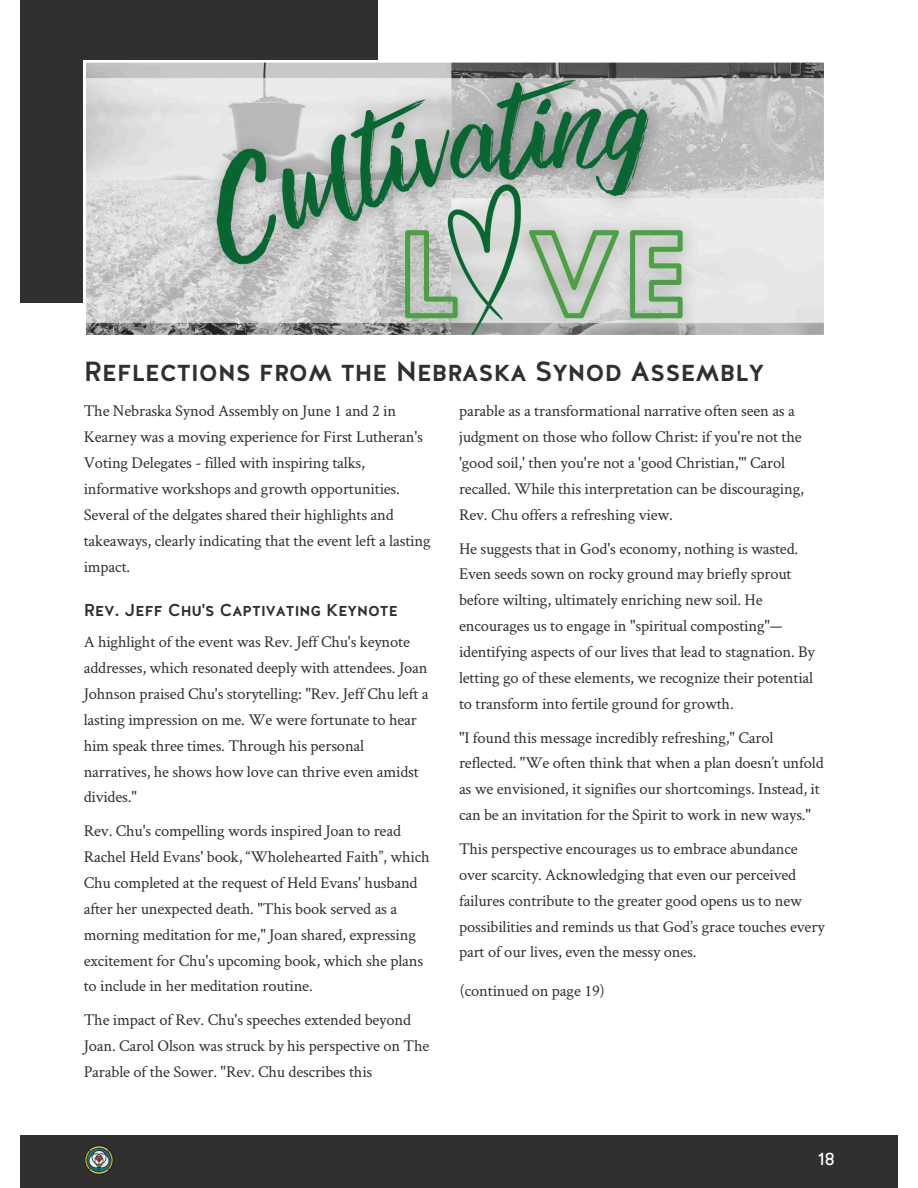
<style>
.page{position:relative;width:918px;height:1188px;background:#fff}
.page>*{position:absolute;margin:0;border:0;box-sizing:border-box;transform-origin:0 0}
.t1{font:27.75px "Halis R S Medium";color:#303030}
.t2{font:18px "Halis R S Regular";color:#fff}
.t3{font:17.25px "Halis R S Medium";color:#303030}
.t4{font:16.5px/25.8px "Crimson Text";letter-spacing:-.01em;color:#303030}
</style>
<div class="page">
<div style="left:20px;top:0;width:357px;height:303px;background:#303030"></div>
<div style="left:20px;top:1135px;width:878px;height:53px;background:#303030"></div>
<svg style="left:84px;top:60px;width:740px;height:275px"></svg>
<img style="left:84px;top:1145px;width:30px;height:30px">
<p class="t1" style="left:84px;top:354px;width:682px">Reflections from the Nebraska Synod Assembly</p>
<h2 class="t4" style="left:84px;top:398px;width:348px">The Nebraska Synod Assembly on June 1 and 2 in Kearney was a moving experience for First Lutheran's Voting Delegates - filled with inspiring talks, informative workshops and growth opportunities.<br>Several of the delgates shared their highlights and takeaways, clearly indicating that the event left a lasting impact.</h2>
<p class="t4" style="left:459px;top:398px;width:347px">parable as a transformational narrative often seen as a judgment on those who follow Christ: if you're not the 'good soil,' then you're not a 'good Christian,'" Carol recalled. While this interpretation can be discouraging, Rev. Chu offers a refreshing view.</p>
<p class="t4" style="left:459px;top:535px;width:357px">He suggests that in God's economy, nothing is wasted.<br>Even seeds sown on rocky ground may briefly sprout before wilting, ultimately enriching new soil. He encourages us to engage in "spiritual composting"— identifying aspects of our lives that lead to stagnation. By letting go of these elements, we recognize their potential to transform into fertile ground for growth.</p>
<p class="t4" style="left:459px;top:724px;width:366px">"I found this message incredibly refreshing," Carol reflected. "We often think that when a plan doesn’t unfold as we envisioned, it signifies our shortcomings. Instead, it can be an invitation for the Spirit to work in new ways."</p>
<p class="t4" style="left:459px;top:835px;width:367px">This perspective encourages us to embrace abundance over scarcity. Acknowledging that even our perceived failures contribute to the greater good opens us to new possibilities and reminds us that God’s grace touches every part of our lives, even the messy ones.</p>
<p class="t3" style="left:84px;top:598px;width:316px">Rev. Jeff Chu's Captivating Keynote</p>
<p class="t4" style="left:84px;top:628px;width:346px">A highlight of the event was Rev. Jeff Chu's keynote addresses, which resonated deeply with attendees. Joan Johnson praised Chu's storytelling: "Rev. Jeff Chu left a lasting impression on me. We were fortunate to hear him speak three times. Through his personal narratives, he shows how love can thrive even amidst divides."</p>
<p class="t4" style="left:84px;top:817px;width:347px">Rev. Chu's compelling words inspired Joan to read Rachel Held Evans' book, “Wholehearted Faith”, which Chu completed at the request of Held Evans' husband after her unexpected death. "This book served as a morning meditation for me," Joan shared, expressing excitement for Chu's upcoming book, which she plans to include in her meditation routine.</p>
<p class="t4" style="left:84px;top:1006px;width:347px">The impact of Rev. Chu's speeches extended beyond<br>Joan. Carol Olson was struck by his perspective on The<br>Parable of the Sower. "Rev. Chu describes this</p>
<p class="t4" style="left:460px;top:977px;width:146px">(continued on page 19)</p>
<p class="t2" style="left:818px;top:1147px;width:18px">18</p>
</div>
